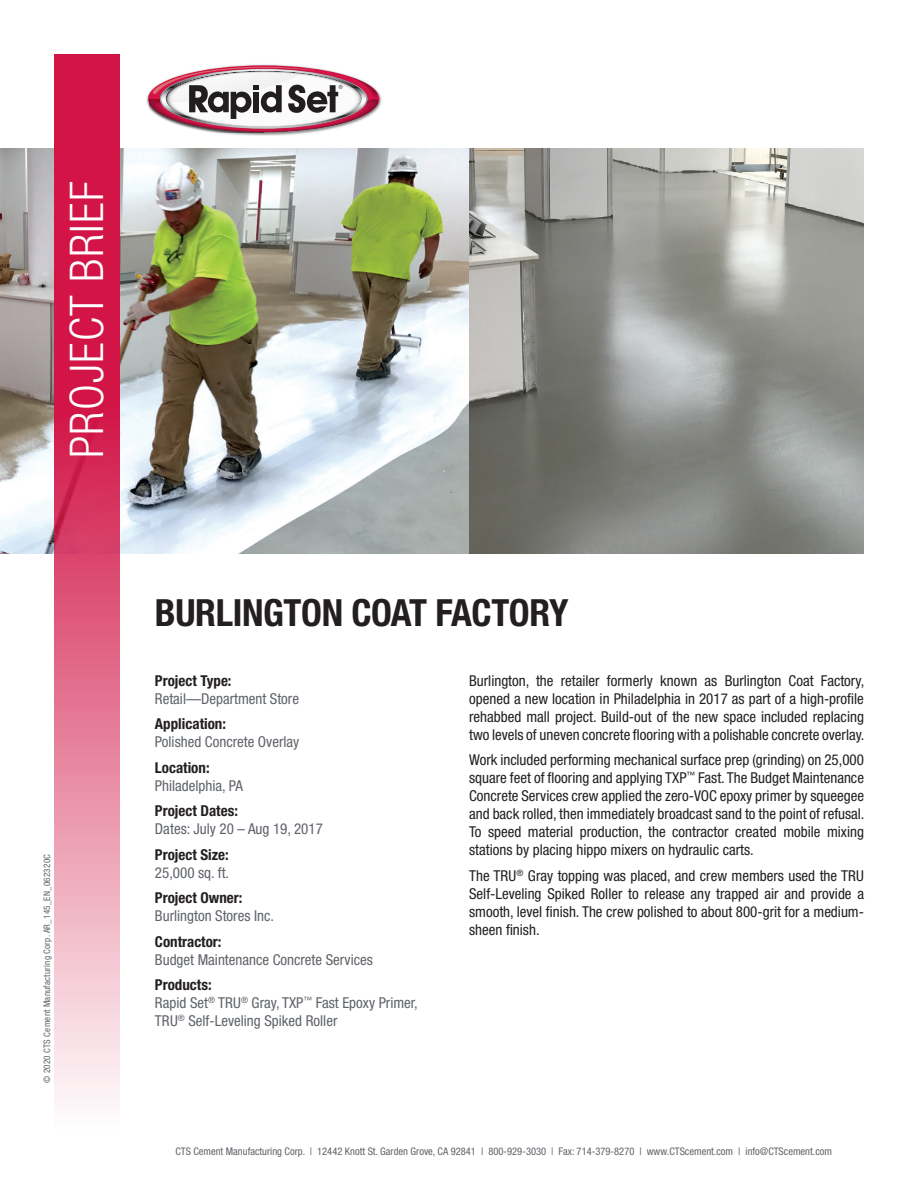
<style>
.page{position:relative;width:918px;height:1188px;background:#fff}
.page>*{position:absolute;margin:0;border:0;box-sizing:border-box;transform-origin:0 0}
.t1{font:300 condensed 46.5px "Helvetica Neue LT Std";letter-spacing:.025em;color:#fff}
.t2{font:700 condensed 37.5px "Helvetica Neue LT Std";letter-spacing:-.01em;color:#231f20}
.t3{font:condensed 15px/18px "Helvetica Neue LT Std";color:#231f20;text-align:justify}
.t4{font:condensed 15px/18px "Helvetica Neue LT Std";color:#5f6369}
.t5{font:700 condensed 15px "Helvetica Neue LT Std";color:#231f20}
.t6{font:condensed 10.5px "Helvetica Neue LT Std";color:#5f6369}
.t7{font:condensed 9px "Helvetica Neue LT Std";letter-spacing:.025em;color:#5f6369}
.s1{font-weight:700;color:#231f20}
</style>
<div class="page">
<img style="left:0;top:148px;width:864px;height:405px">
<svg style="left:54px;top:54px;width:65px;height:1047px;background:#df5e80"></svg>
<img style="left:146px;top:64px;width:236px;height:71px">
<svg style="left:148px;top:65px;width:231px;height:67px"></svg>
<h1 class="t1" style="left:60px;top:458px;width:278px;rotate:-90deg">PROJECT BRIEF</h1>
<p class="t7" style="left:42px;top:1083px;width:230px;rotate:-90deg">© 2020 CTS Cement Manufacturing Corp. AR_145_EN_062320C</p>
<h2 class="t2" style="left:155px;top:590px;width:415px">BURLINGTON COAT FACTORY</h2>
<p class="t5" style="left:155px;top:671px;width:78px">Project Type:</p>
<p class="t4" style="left:155px;top:689px;width:146px">Retail—Department Store</p>
<p class="t5" style="left:155px;top:715px;width:73px">Application:</p>
<p class="t4" style="left:155px;top:733px;width:146px">Polished Concrete Overlay</p>
<p class="t5" style="left:155px;top:758px;width:56px">Location:</p>
<p class="t4" style="left:155px;top:776px;width:90px">Philadelphia, PA</p>
<p class="t5" style="left:155px;top:802px;width:84px">Project Dates:</p>
<p class="t4" style="left:155px;top:820px;width:169px">Dates: July 20 – Aug 19, 2017</p>
<p class="t5" style="left:155px;top:845px;width:75px">Project Size:</p>
<p class="t4" style="left:155px;top:863px;width:76px">25,000 sq. ft.</p>
<p class="t5" style="left:155px;top:889px;width:89px">Project Owner:</p>
<p class="t4" style="left:155px;top:907px;width:121px">Burlington Stores Inc.</p>
<p class="t5" style="left:155px;top:932px;width:68px">Contractor:</p>
<p class="t4" style="left:155px;top:950px;width:219px">Budget Maintenance Concrete Services</p>
<p class="t4" style="left:155px;top:976px;width:264px"><span class="s1">Products:<br></span>Rapid Set<sup>®</sup> TRU<sup>®</sup> Gray, TXP<sup>™</sup> Fast Epoxy Primer,<br>TRU<sup>®</sup> Self-Leveling Spiked Roller</p>
<p class="t3" style="left:469px;top:671px;width:397px">Burlington, the retailer formerly known as Burlington Coat Factory, opened a new location in Philadelphia in 2017 as part of a high-profile rehabbed mall project. Build-out of the new space included replacing two levels of uneven concrete flooring with a polishable concrete overlay.</p>
<p class="t3" style="left:469px;top:751px;width:397px">Work included performing mechanical surface prep (grinding) on 25,000 square feet of flooring and applying TXP<sup>™</sup> Fast. The Budget Maintenance Concrete Services crew applied the zero-VOC epoxy primer by squeegee and back rolled, then immediately broadcast sand to the point of refusal.<br>To speed material production, the contractor created mobile mixing stations by placing hippo mixers on hydraulic carts.</p>
<p class="t3" style="left:469px;top:866px;width:396px">The TRU<sup>®</sup> Gray topping was placed, and crew members used the TRU Self-Leveling Spiked Roller to release any trapped air and provide a smooth, level finish. The crew polished to about 800-grit for a medium&shy;sheen finish.</p>
<p class="t6" style="left:175px;top:1145px;width:658px">CTS Cement Manufacturing Corp. | 12442 Knott St. Garden Grove, CA 92841 | 800-929-3030 | Fax: 714-379-8270 | www.CTScement.com | info@CTScement.com</p>
</div>
